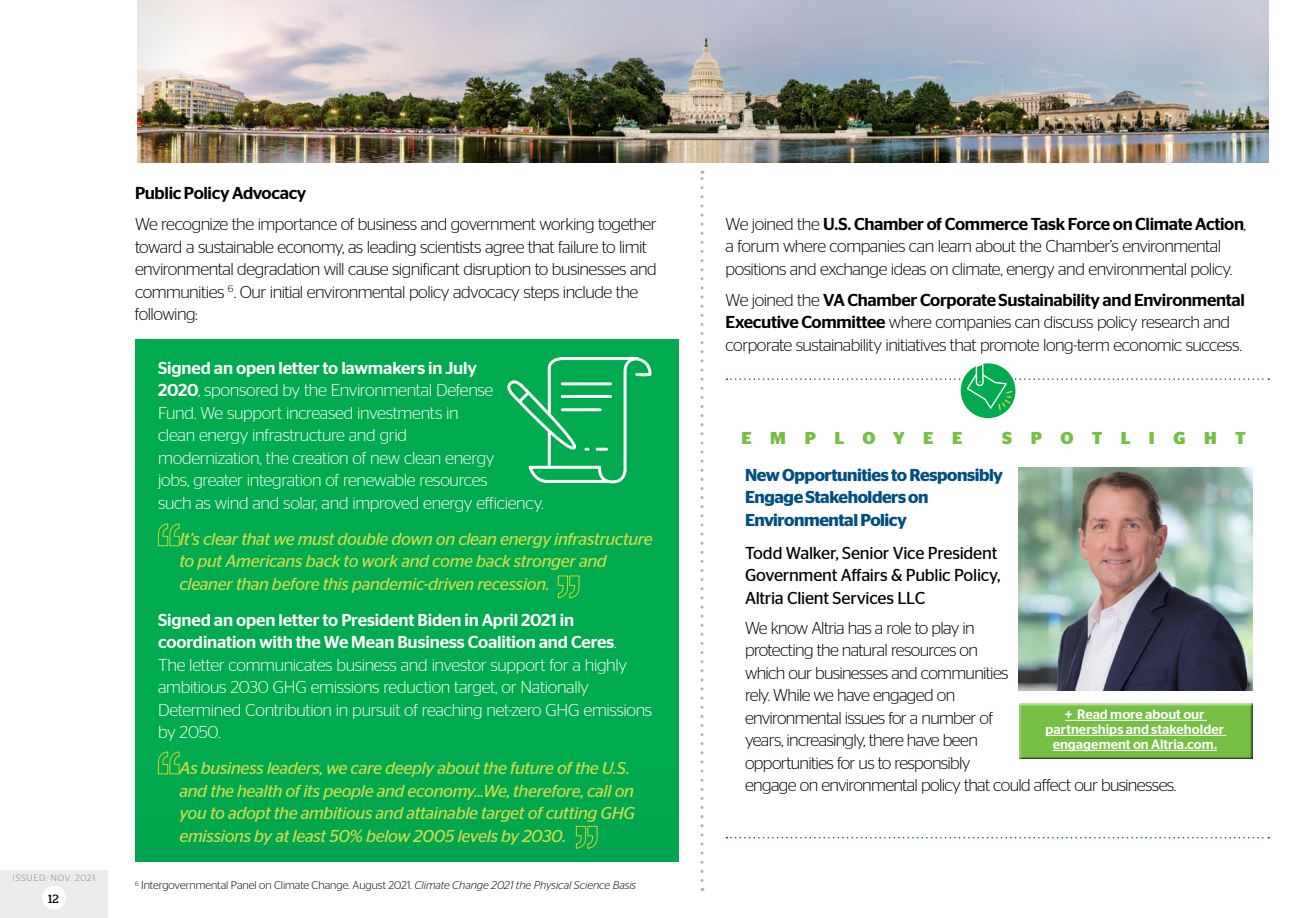
<style>
.page{position:relative;width:1296px;height:918px;background:#fff}
.page>*{position:absolute;margin:0;border:0;box-sizing:border-box;transform-origin:0 0}
.t1{font:300 17.25px/22.5px "Stag Sans";letter-spacing:-.035em;color:#000}
.t2{font:300 17.25px/22.5px "Stag Sans";letter-spacing:-.02em;color:#fff}
.t3{font:italic 17.25px/22.5px "Stag Sans";letter-spacing:-.02em;color:#ccdd50}
.t4{font:17.25px/22.5px "Stag Sans";letter-spacing:-.015em;color:#000}
.t5{font:600 17.25px/22.5px "Stag Sans";letter-spacing:-.025em;color:#004f7f}
.t6{font:500 17.25px "Stag Sans";letter-spacing:-.02em;color:#000}
.t7{font:700 17.25px "Stag Sans";letter-spacing:1.065em;color:#75c044}
.t8{font:500 13.5px/15px "Stag Sans";color:#fff;text-align:center}
.t9{font:12px "Stag";color:#000}
.t10{font:300 11.25px "Stag Sans";letter-spacing:-.005em;color:#000}
.t11{font:300 9px "Stag Sans";letter-spacing:.09em;color:#808285}
.s1{font-weight:500}
.s2{font-style:italic}
</style>
<div class="page">
<div style="left:0;top:871px;width:108px;height:47px;background:#ebebec"></div>
<div style="left:42px;top:886px;width:24px;height:24px;background:#fff;border-radius:50%"></div>
<svg style="left:700px;top:171px;width:4px;height:710px"></svg>
<div style="left:135px;top:339px;width:543px;height:523px;background:#00aa4f"></div>
<svg style="left:507px;top:356px;width:145px;height:128px"></svg>
<svg style="left:158px;top:523px;width:22px;height:24px"></svg>
<svg style="left:158px;top:751px;width:22px;height:24px"></svg>
<svg style="left:558px;top:575px;width:22px;height:24px"></svg>
<svg style="left:576px;top:826px;width:22px;height:23px"></svg>
<div style="left:1016px;top:702px;width:240px;height:57px;background:#000;opacity:.75"></div>
<hr style="left:1065px;top:720px;width:142px;height:1px;background:#fff">
<hr style="left:1046px;top:735px;width:180px;height:1px;background:#fff">
<hr style="left:1053px;top:750px;width:164px;height:1px;background:#fff">
<img style="left:1018px;top:467px;width:235px;height:223px">
<svg style="left:726px;top:837px;width:543px;height:1px"></svg>
<svg style="left:960px;top:363px;width:56px;height:56px"></svg>
<svg style="left:726px;top:363px;width:543px;height:48px"></svg>
<img style="left:138px;top:0;width:1131px;height:162px">
<p class="t11" style="left:13px;top:873px;width:84px">ISSUED: NOV. 2021</p>
<p class="t9" style="left:48px;top:891px;width:12px">12</p>
<p class="t6" style="left:135px;top:183px;width:173px">Public Policy Advocacy</p>
<p class="t1" style="left:135px;top:213px;width:523px">We recognize the importance of business and government working together toward a sustainable economy, as leading scientists agree that failure to limit environmental degradation will cause significant disruption to businesses and communities <sup>6</sup>. Our initial environmental policy advocacy steps include the following:</p>
<p class="t2" style="left:158px;top:356px;width:387px"><span class="s1">Signed an open letter to lawmakers in July<br>2020</span>, sponsored by the Environmental Defense<br>Fund. We support increased investments in<br>clean energy infrastructure and grid<br>modernization, the creation of new clean energy<br>jobs, greater integration of renewable resources<br>such as wind and solar, and improved energy efficiency.</p>
<p class="t3" style="left:179px;top:527px;width:475px">It’s clear that we must double down on clean energy infrastructure to put Americans back to work and come back stronger and cleaner than before this pandemic-driven recession.</p>
<p class="t2" style="left:158px;top:608px;width:496px"><span class="s1">Signed an open letter to President Biden in April 2021 in coordination with the We Mean Business Coalition and Ceres</span>.<br>The letter communicates business and investor support for a highly ambitious 2030 GHG emissions reduction target, or Nationally Determined Contribution in pursuit of reaching net-zero GHG emissions by 2050.</p>
<p class="t3" style="left:179px;top:757px;width:457px">As business leaders, we care deeply about the future of the U.S. and the health of its people and economy...We, therefore, call on you to adopt the ambitious and attainable target of cutting GHG emissions by at least 50% below 2005 levels by 2030.</p>
<p class="t10" style="left:135px;top:879px;width:503px"><sup>6</sup> Intergovernmental Panel on Climate Change. August 2021. <span class="s2">Climate Change 2021 the Physical Science Basis</span></p>
<p class="t1" style="left:726px;top:212px;width:522px">We joined the <span class="s1">U.S. Chamber of Commerce Task Force on Climate Action</span>, a forum where companies can learn about the Chamber’s environmental positions and exchange ideas on climate, energy and environmental policy.</p>
<p class="t1" style="left:726px;top:288px;width:521px">We joined the <span class="s1">VA Chamber Corporate Sustainability and Environmental<br>Executive Committee</span> where companies can discuss policy research and corporate sustainability initiatives that promote long-term economic success.</p>
<p class="t7" style="left:741px;top:428px;width:223px">EMPLOYEE</p>
<p class="t7" style="left:1002px;top:428px;width:245px">SPOTLIGHT</p>
<p class="t5" style="left:745px;top:464px;width:260px">New Opportunities to Responsibly<br>Engage Stakeholders on<br>Environmental Policy</p>
<p class="t4" style="left:745px;top:541px;width:257px">Todd Walker, Senior Vice President<br>Government Affairs &amp; Public Policy,<br>Altria Client Services LLC</p>
<p class="t1" style="left:745px;top:616px;width:433px">We know Altria has a role to play in<br>protecting the natural resources on<br>which our businesses and communities<br>rely. While we have engaged on<br>environmental issues for a number of<br>years, increasingly, there have been<br>opportunities for us to responsibly<br>engage on environmental policy that could affect our businesses.</p>
<p class="t8" style="left:1046px;top:707px;width:180px">+ Read more about our partnerships and stakeholder engagement on Altria.com.</p>
</div>
